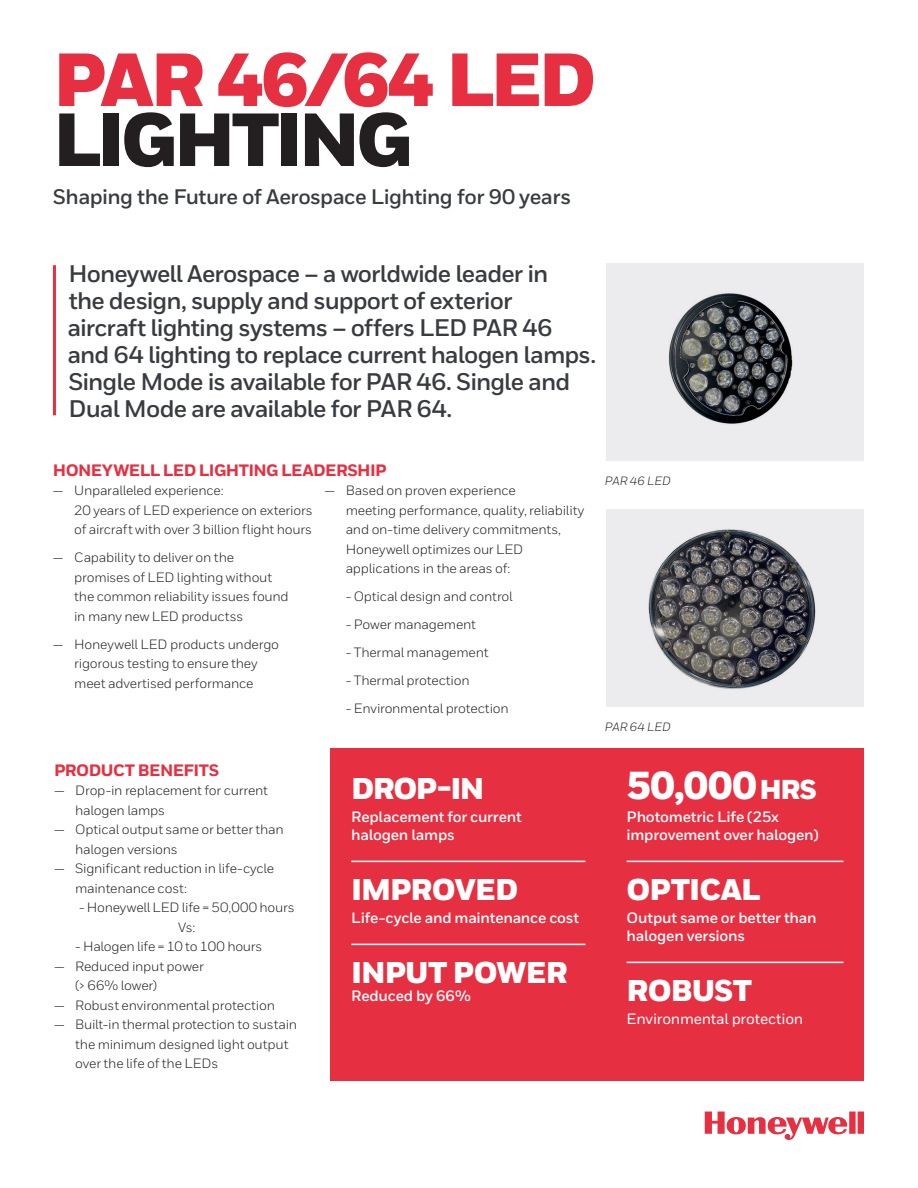
<style>
.page{position:relative;width:918px;height:1188px;background:#fff}
.page>*{position:absolute;margin:0;border:0;box-sizing:border-box;transform-origin:0 0}
._01_Cover__Heading_A{font:900 75px "Honeywell Sans";letter-spacing:-.05em;color:#e63041}
._01_Cover__Heading_A-2{font:900 75px "Honeywell Sans";letter-spacing:-.055em;color:#231f20}
._20_Inside__Stat_Box{font:900 39px "Honeywell Sans";color:#fff}
._20_Inside__Stat_Box-2{font:900 30px "Honeywell Sans";letter-spacing:-.03em;color:#fff}
._20_Inside__Stat_Box-3{font:900 30px "Honeywell Sans";letter-spacing:-.03em;color:#fff}
._21_Inside__Stat_Box{font:900 30px "Honeywell Sans";letter-spacing:-.055em;color:#fff}
._08_Inside__Intro_Te{font:700 24px/27px "Honeywell Sans";letter-spacing:-.035em;color:#383b3f}
._02_Cover__Subtitle{font:700 21px "Honeywell Sans";letter-spacing:-.025em;color:#383b3f}
._09_Inside__Body_Hea{font:800 16.5px "Honeywell Sans";letter-spacing:-.035em;color:#e63041}
._22_Inside__Stat_Box{font:700 15px/18px "Honeywell Sans";letter-spacing:-.015em;color:#fff}
.t1{font:500 15px "Honeywell Sans";letter-spacing:-.015em;color:#fff}
._20_Inside__Stat_Box-4{font:700 15px "Honeywell Sans";letter-spacing:-.01em;color:#fff}
._10_Inside__Body_Tex{font:13.5px/19.5px "Honeywell Sans";letter-spacing:-.015em;color:#231f20}
._16_Inside__Product{font:italic 12px "Honeywell Sans";color:#231f20}
.s1{font-size:27.3px}
</style>
<div class="page">
<div style="left:606px;top:263px;width:258px;height:198px;background:#ececee"></div>
<img style="left:669px;top:293px;width:124px;height:131px">
<div style="left:606px;top:510px;width:258px;height:197px;background:#ececee"></div>
<img style="left:648px;top:529px;width:168px;height:160px">
<hr style="left:53px;top:265px;width:3px;height:150px;background:#e63041">
<svg style="left:705px;top:1112px;width:159px;height:28px"></svg>
<div style="left:330px;top:748px;width:276px;height:332px;background:#e63041"></div>
<hr style="left:351px;top:861px;width:234px;height:1px;background:#fff">
<hr style="left:351px;top:944px;width:234px;height:1px;background:#fff">
<div style="left:605px;top:748px;width:259px;height:332px;background:#e63041"></div>
<hr style="left:627px;top:861px;width:216px;height:1px;background:#fff">
<hr style="left:627px;top:962px;width:216px;height:1px;background:#fff">
<p class="_01_Cover__Heading_A" style="left:53px;top:34px;width:545px">PAR 46/64 LED</p>
<p class="_01_Cover__Heading_A-2" style="left:53px;top:94px;width:361px">LIGHTING</p>
<p class="_02_Cover__Subtitle" style="left:53px;top:184px;width:520px">Shaping the Future of Aerospace Lighting for 90 years</p>
<p class="_08_Inside__Intro_Te" style="left:67px;top:261px;width:530px">Honeywell Aerospace – a worldwide leader in<br>the design, supply and support of exterior aircraft lighting systems – offers LED PAR 46 and 64 lighting to replace current halogen lamps.<br>Single Mode is available for PAR 46. Single and Dual Mode are available for PAR 64.</p>
<p class="_09_Inside__Body_Hea" style="left:53px;top:460px;width:335px">HONEYWELL LED LIGHTING LEADERSHIP</p>
<p class="_10_Inside__Body_Tex" style="left:74px;top:481px;width:240px;text-indent:-21px">— Unparalleled experience:<br>20 years of LED experience on exteriors of aircraft with over 3 billion flight hours</p>
<p class="_10_Inside__Body_Tex" style="left:74px;top:548px;width:216px;text-indent:-21px">— Capability to deliver on the promises of LED lighting without the common reliability issues found in many new LED productss</p>
<p class="_10_Inside__Body_Tex" style="left:53px;top:635px;width:228px;text-align:center">— Honeywell LED products undergo rigorous testing to ensure they<br>meet advertised performance</p>
<p class="_10_Inside__Body_Tex" style="left:346px;top:481px;width:240px;text-indent:-21px">— Based on proven experience<br>meeting performance, quality, reliability and on-time delivery commitments, Honeywell optimizes our LED applications in the areas of:</p>
<p class="_10_Inside__Body_Tex" style="left:346px;top:587px;width:169px">- Optical design and control</p>
<p class="_10_Inside__Body_Tex" style="left:346px;top:615px;width:132px">- Power management</p>
<p class="_10_Inside__Body_Tex" style="left:346px;top:643px;width:144px">- Thermal management</p>
<p class="_10_Inside__Body_Tex" style="left:346px;top:671px;width:126px">- Thermal protection</p>
<p class="_10_Inside__Body_Tex" style="left:346px;top:699px;width:165px">- Environmental protection</p>
<p class="_09_Inside__Body_Hea" style="left:54px;top:760px;width:167px">PRODUCT BENEFITS</p>
<p class="_10_Inside__Body_Tex" style="left:75px;top:781px;width:194px;text-indent:-21px">— Drop-in replacement for current halogen lamps</p>
<p class="_10_Inside__Body_Tex" style="left:75px;top:820px;width:210px;text-indent:-21px">— Optical output same or better than halogen versions</p>
<p class="_10_Inside__Body_Tex" style="left:75px;top:859px;width:201px;text-indent:-21px">— Significant reduction in life-cycle maintenance cost:</p>
<p class="_10_Inside__Body_Tex" style="left:79px;top:898px;width:217px">- Honeywell LED life = 50,000 hours</p>
<p class="_10_Inside__Body_Tex" style="left:178px;top:917px;width:19px">Vs:</p>
<p class="_10_Inside__Body_Tex" style="left:75px;top:937px;width:189px">- Halogen life = 10 to 100 hours</p>
<p class="_10_Inside__Body_Tex" style="left:75px;top:956px;width:130px;text-indent:-21px">— Reduced input power (&gt; 66% lower)</p>
<p class="_10_Inside__Body_Tex" style="left:54px;top:995px;width:223px">— Robust environmental protection</p>
<p class="_10_Inside__Body_Tex" style="left:75px;top:1015px;width:223px;text-indent:-21px">— Built-in thermal protection to sustain the minimum designed light output over the life of the LEDs</p>
<p class="_21_Inside__Stat_Box" style="left:351px;top:770px;width:135px">DROP-IN</p>
<p class="_22_Inside__Stat_Box" style="left:351px;top:808px;width:172px">Replacement for current halogen lamps</p>
<p class="_20_Inside__Stat_Box-2" style="left:351px;top:871px;width:169px">IMPROVED</p>
<p class="_22_Inside__Stat_Box" style="left:351px;top:909px;width:230px">Life-cycle and maintenance cost</p>
<p class="_20_Inside__Stat_Box-3" style="left:351px;top:954px;width:218px">INPUT POWER</p>
<p class="_20_Inside__Stat_Box-4" style="left:351px;top:987px;width:121px">Reduced by 66%</p>
<p class="_16_Inside__Product" style="left:605px;top:474px;width:67px">PAR 46 LED</p>
<p class="_16_Inside__Product" style="left:605px;top:720px;width:67px">PAR 64 LED</p>
<p class="_20_Inside__Stat_Box" style="left:627px;top:762px;width:192px">50,000<span class="s1">hrs</span></p>
<p class="_22_Inside__Stat_Box" style="left:627px;top:808px;width:194px">Photometric Life (25x improvement over halogen)</p>
<p class="_20_Inside__Stat_Box-2" style="left:627px;top:871px;width:136px">OPTICAL</p>
<p class="_22_Inside__Stat_Box" style="left:627px;top:909px;width:192px">Output same or better than halogen versions</p>
<p class="_20_Inside__Stat_Box-2" style="left:627px;top:972px;width:127px">ROBUST</p>
<p class="t1" style="left:627px;top:1009px;width:178px">Environmental protection</p>
</div>
